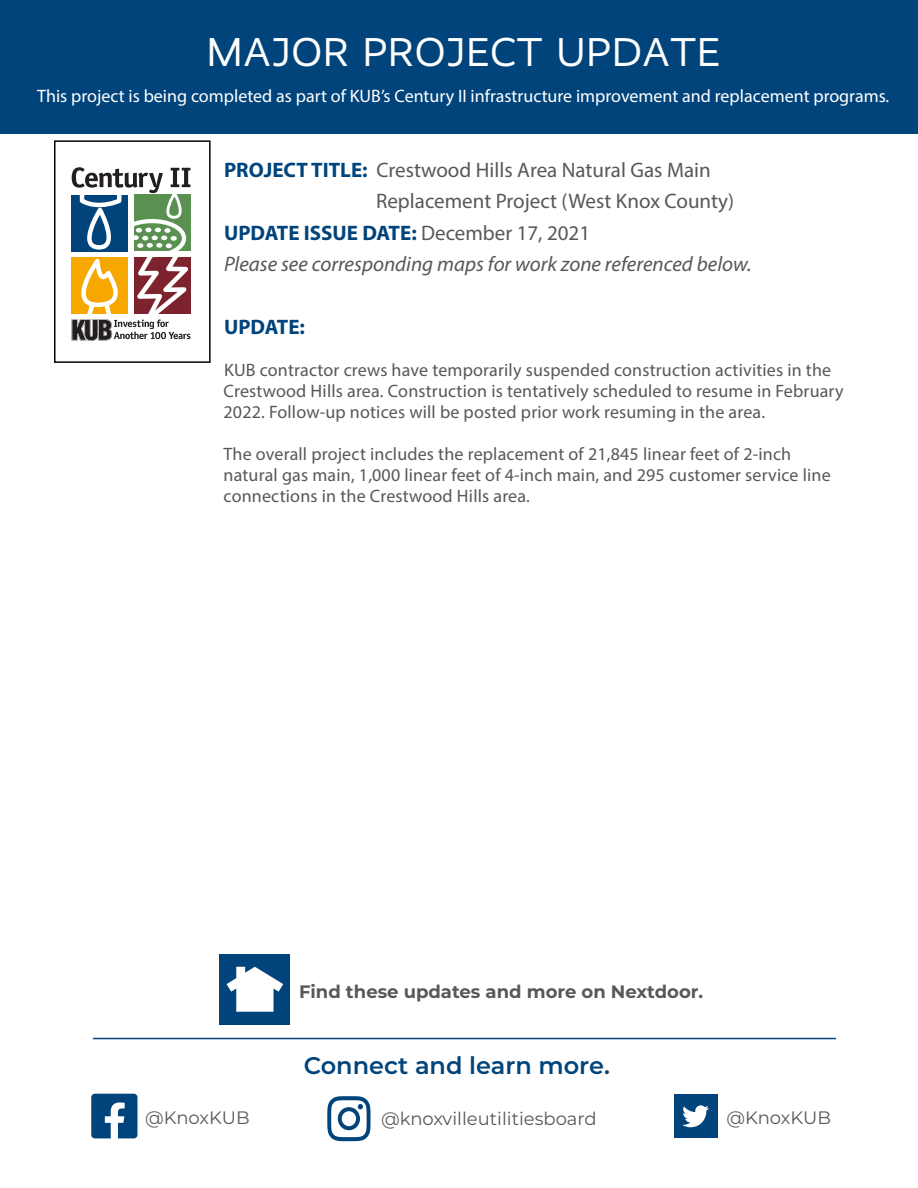
<style>
.page{position:relative;width:918px;height:1188px;background:#fff}
.page>*{position:absolute;margin:0;border:0;box-sizing:border-box;transform-origin:0 0}
.t1{font:40.5px "Realist";letter-spacing:.03em;color:#fff}
.t2{font:600 24px "Montserrat";color:#00447b}
.t3{font:21px "Myriad Pro";color:#57585a}
.t4{font:italic 21px "Myriad Pro";color:#57585a}
.t5{font:700 21px "Myriad Pro";color:#00447b}
.t6{font:18px/21px "Myriad Pro";letter-spacing:.01em;color:#57585a}
.t7{font:18px "Myriad Pro";color:#fff}
.t8{font:18px "Montserrat";color:#57585a}
.t9{font:700 18px "Montserrat";color:#57585a}
.s1{font-weight:700;color:#00447b}
.s2{font-weight:400;color:#57585a}
</style>
<div class="page">
<div style="left:0;top:0;width:918px;height:134px;background:#00447b"></div>
<svg style="left:71px;top:167px;width:120px;height:174px"></svg>
<div style="left:54px;top:140px;width:157px;height:223px;border:2px solid #040503"></div>
<div style="left:91px;top:1094px;width:46px;height:44px;background:#00447b;border-radius:4px"></div>
<svg style="left:105px;top:1102px;width:20px;height:37px"></svg>
<svg style="left:327px;top:1096px;width:44px;height:45px"></svg>
<div style="left:674px;top:1095px;width:43px;height:43px;background:#00447b"></div>
<svg style="left:682px;top:1105px;width:27px;height:22px"></svg>
<hr style="left:93px;top:1038px;width:743px;height:1px;background:#00447b">
<div style="left:219px;top:954px;width:71px;height:71px;background:#00447b"></div>
<svg style="left:227px;top:967px;width:56px;height:45px"></svg>
<p class="t1" style="left:207px;top:29px;width:515px">MAJOR PROJECT UPDATE</p>
<p class="t7" style="left:37px;top:85px;width:854px">This project is being completed as part of KUB’s Century II infrastructure improvement and replacement programs.</p>
<p class="t3" style="left:224px;top:157px;width:488px"><span class="s1">PROJECT TITLE:</span> Crestwood Hills Area Natural Gas Main</p>
<p class="t3" style="left:376px;top:188px;width:360px">Replacement Project (West Knox County)</p>
<p class="t5" style="left:224px;top:219px;width:368px">UPDATE ISSUE DATE: <span class="s2">December 17, 2021</span></p>
<p class="t4" style="left:224px;top:251px;width:529px">Please see corresponding maps for work zone referenced below.</p>
<p class="t5" style="left:224px;top:313px;width:83px">UPDATE:</p>
<p class="t6" style="left:224px;top:359px;width:622px">KUB contractor crews have temporarily suspended construction activities in the<br>Crestwood Hills area. Construction is tentatively scheduled to resume in February<br>2022. Follow-up notices will be posted prior work resuming in the area.</p>
<p class="t6" style="left:224px;top:443px;width:609px">The overall project includes the replacement of 21,845 linear feet of 2-inch natural gas main, 1,000 linear feet of 4-inch main, and 295 customer service line connections in the Crestwood Hills area.</p>
<p class="t9" style="left:299px;top:978px;width:406px">Find these updates and more on Nextdoor.</p>
<p class="t2" style="left:304px;top:1049px;width:308px">Connect and learn more.</p>
<p class="t8" style="left:145px;top:1105px;width:106px">@KnoxKUB</p>
<p class="t8" style="left:381px;top:1106px;width:217px">@knoxvilleutilitiesboard</p>
<p class="t8" style="left:727px;top:1105px;width:106px">@KnoxKUB</p>
</div>
